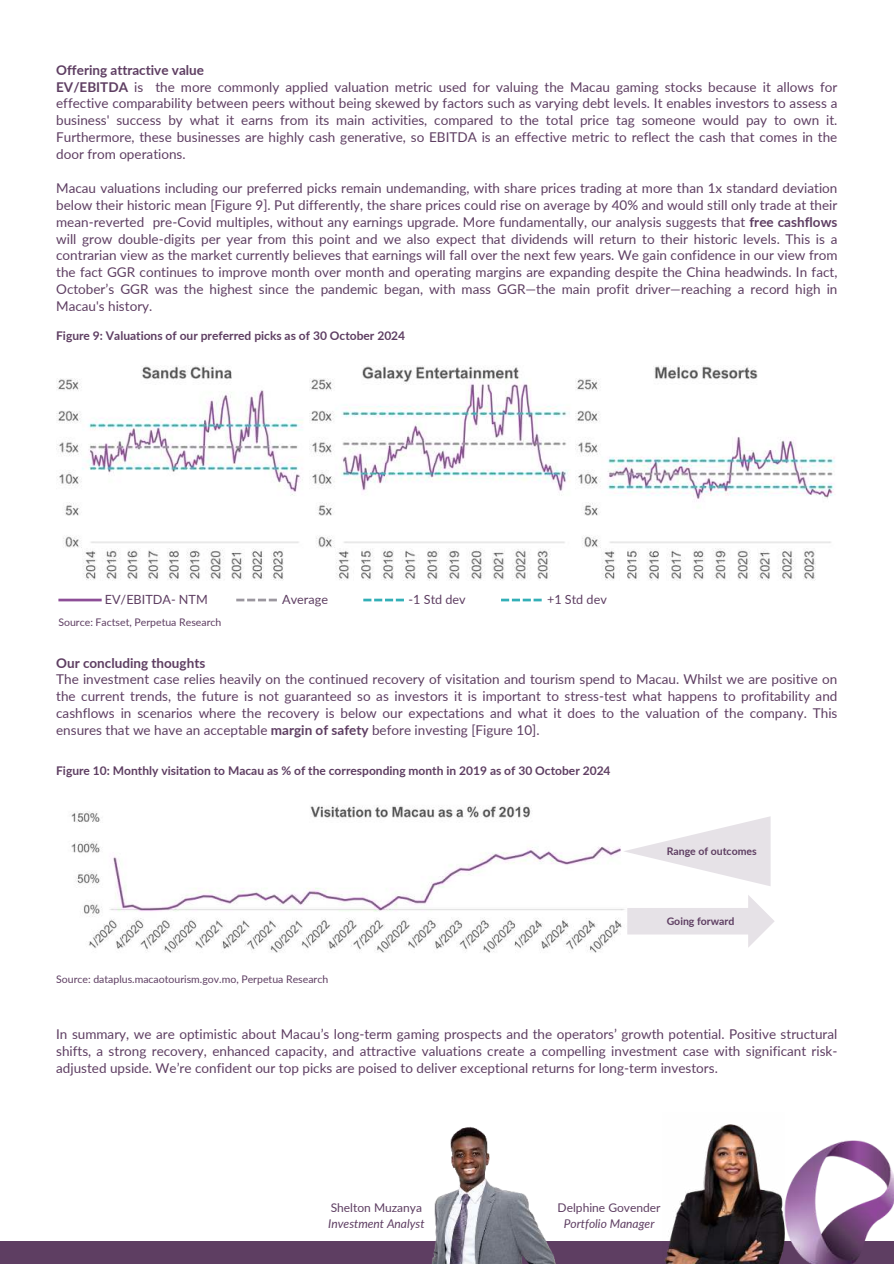
<style>
.page{position:relative;width:894px;height:1264px;background:#fff}
.page>*{position:absolute;margin:0;border:0;box-sizing:border-box;transform-origin:0 0}
.t1{font:13.5px/16.8px "Lato";color:#5e3e62;text-align:justify}
.t2{font:700 13.5px "Lato";color:#5e3e62}
.t3{font:12.6px "Lato";color:#5e3e62}
.t4{font:700 12px "Lato";color:#5e3e62}
.t5{font:italic 12px "Lato";color:#5e3e62}
.t6{font:12px "Lato";color:#5e3e62}
.t7{font:10.5px "Lato";color:#5e3e62}
.t8{font:700 10.5px "Lato";color:#5e3e62}
.s1{font-weight:700}
</style>
<div class="page">
<img style="left:56px;top:365px;width:247px;height:216px">
<img style="left:309px;top:365px;width:261px;height:216px">
<img style="left:575px;top:365px;width:260px;height:216px">
<hr style="left:58px;top:598px;width:44px;height:3px;background:#8d4e97">
<svg style="left:236px;top:598px;width:41px;height:3px"></svg>
<svg style="left:363px;top:598px;width:41px;height:3px"></svg>
<svg style="left:501px;top:598px;width:40px;height:3px"></svg>
<div style="left:0;top:1240px;width:893px;height:23px;background:#5e3e62"></div>
<img style="left:71px;top:805px;width:704px;height:148px">
<svg style="left:623px;top:816px;width:147px;height:70px"></svg>
<svg style="left:627px;top:894px;width:147px;height:53px"></svg>
<img style="left:403px;top:1127px;width:156px;height:136px">
<img style="left:784px;top:1140px;width:109px;height:123px">
<img style="left:662px;top:1124px;width:122px;height:139px">
<p class="t1" style="left:56px;top:61px;width:782px;text-align:left"><span class="s1">Offering attractive value<br>EV/EBITDA</span> is the more commonly applied valuation metric used for valuing the Macau gaming stocks because it allows for effective comparability between peers without being skewed by factors such as varying debt levels. It enables investors to assess a business' success by what it earns from its main activities, compared to the total price tag someone would pay to own it.<br>Furthermore, these businesses are highly cash generative, so EBITDA is an effective metric to reflect the cash that comes in the door from operations.</p>
<p class="t1" style="left:56px;top:179px;width:782px">Macau valuations including our preferred picks remain undemanding, with share prices trading at more than 1x standard deviation below their historic mean [Figure 9]. Put differently, the share prices could rise on average by 40% and would still only trade at their mean-reverted pre-Covid multiples, without any earnings upgrade. More fundamentally, our analysis suggests that <span class="s1">free cashflows </span>will grow double-digits per year from this point and we also expect that dividends will return to their historic levels. This is a contrarian view as the market currently believes that earnings will fall over the next few years. We gain confidence in our view from the fact GGR continues to improve month over month and operating margins are expanding despite the China headwinds. In fact, October’s GGR was the highest since the pandemic began, with mass GGR—the main profit driver—reaching a record high in Macau's history.</p>
<p class="t4" style="left:56px;top:326px;width:350px">Figure 9: Valuations of our preferred picks as of 30 October 2024</p>
<p class="t3" style="left:105px;top:590px;width:104px">EV/EBITDA- NTM</p>
<p class="t3" style="left:282px;top:590px;width:47px">Average</p>
<p class="t3" style="left:408px;top:590px;width:59px">-1 Std dev</p>
<p class="t3" style="left:547px;top:590px;width:61px">+1 Std dev</p>
<p class="t7" style="left:58px;top:615px;width:164px">Source: Factset, Perpetua Research</p>
<p class="t2" style="left:56px;top:652px;width:151px">Our concluding thoughts</p>
<p class="t1" style="left:56px;top:670px;width:782px">The investment case relies heavily on the continued recovery of visitation and tourism spend to Macau. Whilst we are positive on the current trends, the future is not guaranteed so as investors it is important to stress-test what happens to profitability and cashflows in scenarios where the recovery is below our expectations and what it does to the valuation of the company. This ensures that we have an acceptable <span class="s1">margin of safety</span> before investing [Figure 10].</p>
<p class="t4" style="left:56px;top:762px;width:555px">Figure 10: Monthly visitation to Macau as % of the corresponding month in 2019 as of 30 October 2024</p>
<p class="t7" style="left:56px;top:971px;width:273px">Source: dataplus.macaotourism.gov.mo, Perpetua Research</p>
<p class="t8" style="left:666px;top:843px;width:92px">Range of outcomes</p>
<p class="t8" style="left:666px;top:913px;width:69px">Going forward</p>
<p class="t1" style="left:56px;top:1025px;width:782px">In summary, we are optimistic about Macau’s long-term gaming prospects and the operators’ growth potential. Positive structural shifts, a strong recovery, enhanced capacity, and attractive valuations create a compelling investment case with significant risk&shy;adjusted upside. We’re confident our top picks are poised to deliver exceptional returns for long-term investors.</p>
<p class="t6" style="left:330px;top:1198px;width:93px">Shelton Muzanya</p>
<p class="t5" style="left:328px;top:1214px;width:98px">Investment Analyst</p>
<p class="t6" style="left:557px;top:1198px;width:104px">Delphine Govender</p>
<p class="t5" style="left:563px;top:1214px;width:92px">Portfolio Manager</p>
</div>
